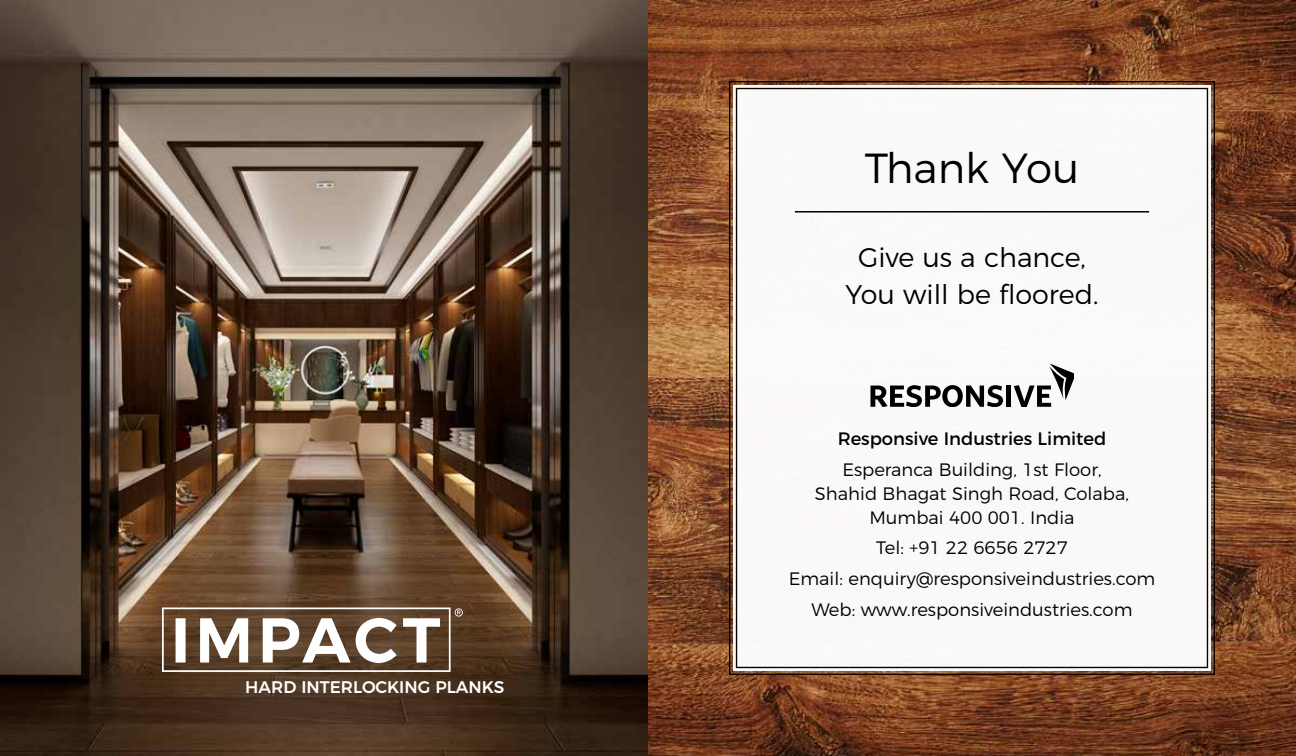
<style>
.page{position:relative;width:1296px;height:756px;background:#fff}
.page>*{position:absolute;margin:0;border:0;box-sizing:border-box;transform-origin:0 0}
.t1{font:300 42px "Montserrat";color:#000}
.t2{font:300 27px/37.5px "Montserrat";color:#000;text-align:center}
.t3{font:300 18px/24px "Montserrat";color:#000;text-align:center}
.t4{font:18px "Montserrat";color:#000}
.t5{font:500 16.8px "Montserrat";color:#fff}
</style>
<div class="page">
<img style="left:0;top:0;width:1296px;height:756px">
<svg style="left:728px;top:80px;width:488px;height:596px"></svg>
<hr style="left:795px;top:211px;width:354px;height:2px;background:#000101">
<svg style="left:871px;top:385px;width:132px;height:22px"></svg>
<div style="left:1006px;top:386px;width:5px;height:21px;background:#000"></div>
<svg style="left:1014px;top:364px;width:59px;height:43px"></svg>
<svg style="left:162px;top:608px;width:301px;height:64px"></svg>
<p class="t5" style="left:245px;top:674px;width:261px">HARD INTERLOCKING PLANKS</p>
<h1 class="t1" style="left:865px;top:135px;width:216px">Thank You</h1>
<h2 class="t2" style="left:845px;top:236px;width:255px">Give us a chance,<br>You will be floored.</h2>
<p class="t4" style="left:838px;top:424px;width:270px">Responsive Industries Limited</p>
<p class="t3" style="left:815px;top:456px;width:316px">Esperanca Building, 1st Floor,<br>Shahid Bhagat Singh Road, Colaba,<br>Mumbai 400 001. India</p>
<p class="t3" style="left:789px;top:531px;width:368px;line-height:30.8px">Tel: +91 22 6656 2727<br>Email: enquiry@responsiveindustries.com<br>Web: www.responsiveindustries.com</p>
</div>
